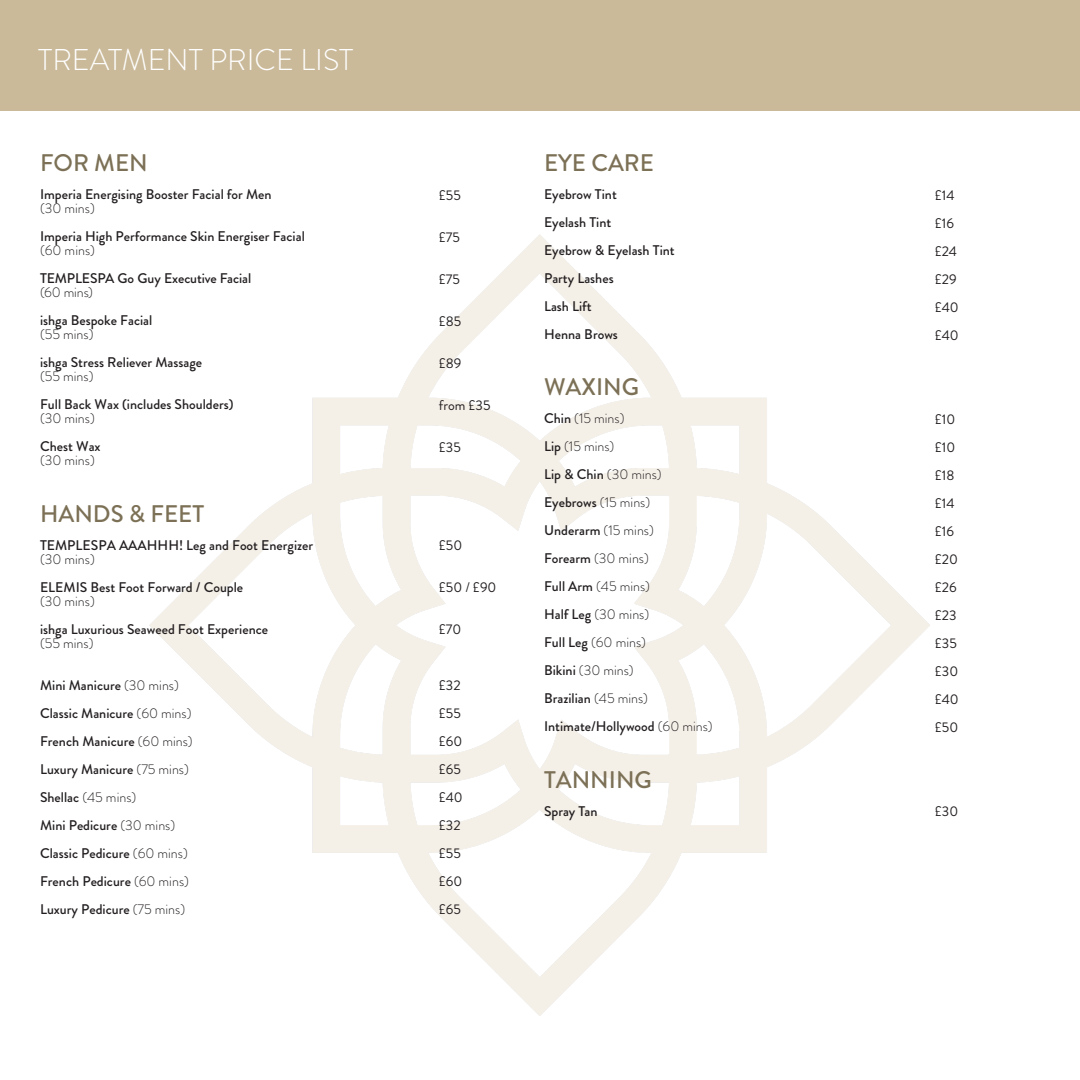
<style>
.page{position:relative;width:1080px;height:1080px;background:#fff}
.page>*{position:absolute;margin:0;border:0;box-sizing:border-box;transform-origin:0 0}
.t1{font:300 30px "Brandon Grotesque";color:#fff}
.t2{font:500 24px "Brandon Grotesque";color:#7c7156}
.t3{font:500 14px/14px "Brandon Grotesque";color:#231f20}
.t4{font:300 14px "Brandon Grotesque";color:#231f20}
.t5{font:14px "Brandon Grotesque";color:#231f20}
.s1{font-weight:300}
.s2{font-weight:500}
</style>
<div class="page">
<img style="left:149px;top:234px;width:781px;height:782px">
<div style="left:0;top:0;width:1080px;height:111px;background:#caba9a"></div>
<p class="t1" style="left:38px;top:39px;width:317px">TREATMENT PRICE LIST</p>
<p class="t2" style="left:40px;top:146px;width:109px">FOR MEN</p>
<p class="t3" style="left:40px;top:187px;width:233px">Imperia Energising Booster Facial for Men</p>
<p class="t4" style="left:40px;top:199px;width:56px">(30 mins)</p>
<p class="t3" style="left:40px;top:229px;width:266px">Imperia High Performance Skin Energiser Facial</p>
<p class="t4" style="left:40px;top:241px;width:56px">(60 mins)</p>
<p class="t3" style="left:40px;top:271px;width:213px">TEMPLESPA Go Guy Executive Facial</p>
<p class="t4" style="left:40px;top:283px;width:54px">(60 mins)</p>
<p class="t3" style="left:40px;top:313px;width:114px">ishga Bespoke Facial <span class="s1">(55 mins)</span></p>
<p class="t3" style="left:40px;top:355px;width:164px">ishga Stress Reliever Massage <span class="s1">(55 mins)</span></p>
<p class="t3" style="left:40px;top:397px;width:195px">Full Back Wax (includes Shoulders) <span class="s1">(30 mins)</span></p>
<p class="t3" style="left:40px;top:439px;width:62px">Chest Wax <span class="s1">(30 mins)</span></p>
<p class="t2" style="left:40px;top:497px;width:166px">HANDS &amp; FEET</p>
<p class="t3" style="left:40px;top:538px;width:275px">TEMPLESPA AAAHHH! Leg and Foot Energizer</p>
<p class="t4" style="left:40px;top:549px;width:56px">(30 mins)</p>
<p class="t3" style="left:40px;top:580px;width:205px">ELEMIS Best Foot Forward / Couple</p>
<p class="t4" style="left:40px;top:591px;width:56px">(30 mins)</p>
<p class="t3" style="left:40px;top:622px;width:230px">ishga Luxurious Seaweed Foot Experience</p>
<p class="t4" style="left:40px;top:633px;width:55px">(55 mins)</p>
<p class="t3" style="left:40px;top:678px;width:140px">Mini Manicure <span class="s1">(30 mins)</span></p>
<p class="t3" style="left:40px;top:706px;width:153px">Classic Manicure <span class="s1">(60 mins)</span></p>
<p class="t3" style="left:40px;top:734px;width:154px">French Manicure <span class="s1">(60 mins)</span></p>
<p class="t3" style="left:40px;top:762px;width:150px">Luxury Manicure <span class="s1">(75 mins)</span></p>
<p class="t4" style="left:40px;top:787px;width:98px"><span class="s2">Shellac</span> (45 mins)</p>
<p class="t3" style="left:40px;top:818px;width:137px">Mini Pedicure <span class="s1">(30 mins)</span></p>
<p class="t3" style="left:40px;top:846px;width:149px">Classic Pedicure <span class="s1">(60 mins)</span></p>
<p class="t3" style="left:40px;top:874px;width:150px">French Pedicure <span class="s1">(60 mins)</span></p>
<p class="t3" style="left:40px;top:902px;width:147px">Luxury Pedicure <span class="s1">(75 mins)</span></p>
<p class="t5" style="left:439px;top:185px;width:23px">£55</p>
<p class="t5" style="left:439px;top:227px;width:23px">£75</p>
<p class="t5" style="left:439px;top:269px;width:23px">£75</p>
<p class="t5" style="left:439px;top:311px;width:24px">£85</p>
<p class="t5" style="left:439px;top:353px;width:24px">£89</p>
<p class="t5" style="left:439px;top:395px;width:53px">from £35</p>
<p class="t5" style="left:439px;top:437px;width:23px">£35</p>
<p class="t5" style="left:439px;top:535px;width:25px">£50</p>
<p class="t5" style="left:439px;top:577px;width:59px">£50 / £90</p>
<p class="t5" style="left:439px;top:619px;width:24px">£70</p>
<p class="t5" style="left:439px;top:675px;width:23px">£32</p>
<p class="t5" style="left:439px;top:703px;width:23px">£55</p>
<p class="t5" style="left:439px;top:731px;width:25px">£60</p>
<p class="t5" style="left:439px;top:759px;width:24px">£65</p>
<p class="t5" style="left:439px;top:787px;width:25px">£40</p>
<p class="t5" style="left:439px;top:815px;width:23px">£32</p>
<p class="t5" style="left:439px;top:843px;width:23px">£55</p>
<p class="t5" style="left:439px;top:871px;width:25px">£60</p>
<p class="t5" style="left:439px;top:899px;width:24px">£65</p>
<p class="t2" style="left:544px;top:146px;width:112px">EYE CARE</p>
<p class="t3" style="left:544px;top:187px;width:74px">Eyebrow Tint</p>
<p class="t3" style="left:544px;top:215px;width:69px">Eyelash Tint</p>
<p class="t3" style="left:544px;top:243px;width:132px">Eyebrow &amp; Eyelash Tint</p>
<p class="t3" style="left:544px;top:271px;width:71px">Party Lashes</p>
<p class="t3" style="left:544px;top:299px;width:49px">Lash Lift</p>
<p class="t3" style="left:544px;top:327px;width:75px">Henna Brows</p>
<p class="t2" style="left:544px;top:370px;width:97px">WAXING</p>
<p class="t4" style="left:544px;top:409px;width:82px"><span class="s2">Chin</span> (15 mins)</p>
<p class="t4" style="left:544px;top:437px;width:72px"><span class="s2">Lip</span> (15 mins)</p>
<p class="t3" style="left:544px;top:468px;width:119px">Lip &amp; Chin <span class="s1">(30 mins)</span></p>
<p class="t3" style="left:544px;top:496px;width:108px">Eyebrows <span class="s1">(15 mins)</span></p>
<p class="t3" style="left:544px;top:524px;width:111px">Underarm <span class="s1">(15 mins)</span></p>
<p class="t4" style="left:544px;top:549px;width:106px"><span class="s2">Forearm</span> (30 mins)</p>
<p class="t4" style="left:544px;top:577px;width:108px"><span class="s2">Full Arm</span> (45 mins)</p>
<p class="t4" style="left:544px;top:605px;width:107px"><span class="s2">Half Leg</span> (30 mins)</p>
<p class="t4" style="left:544px;top:633px;width:104px"><span class="s2">Full Leg</span> (60 mins)</p>
<p class="t4" style="left:544px;top:661px;width:91px"><span class="s2">Bikini</span> (30 mins)</p>
<p class="t3" style="left:544px;top:692px;width:105px">Brazilian <span class="s1">(45 mins)</span></p>
<p class="t3" style="left:544px;top:720px;width:170px">Intimate/Hollywood <span class="s1">(60 mins)</span></p>
<p class="t2" style="left:544px;top:763px;width:109px">TANNING</p>
<p class="t3" style="left:544px;top:804px;width:55px">Spray Tan</p>
<p class="t5" style="left:935px;top:185px;width:21px">£14</p>
<p class="t5" style="left:935px;top:213px;width:21px">£16</p>
<p class="t5" style="left:935px;top:241px;width:24px">£24</p>
<p class="t5" style="left:935px;top:269px;width:23px">£29</p>
<p class="t5" style="left:935px;top:297px;width:25px">£40</p>
<p class="t5" style="left:935px;top:325px;width:25px">£40</p>
<p class="t5" style="left:935px;top:409px;width:22px">£10</p>
<p class="t5" style="left:935px;top:437px;width:22px">£10</p>
<p class="t5" style="left:935px;top:465px;width:21px">£18</p>
<p class="t5" style="left:935px;top:493px;width:21px">£14</p>
<p class="t5" style="left:935px;top:521px;width:21px">£16</p>
<p class="t5" style="left:935px;top:549px;width:25px">£20</p>
<p class="t5" style="left:935px;top:577px;width:23px">£26</p>
<p class="t5" style="left:935px;top:605px;width:23px">£23</p>
<p class="t5" style="left:935px;top:633px;width:23px">£35</p>
<p class="t5" style="left:935px;top:661px;width:25px">£30</p>
<p class="t5" style="left:935px;top:689px;width:25px">£40</p>
<p class="t5" style="left:935px;top:717px;width:25px">£50</p>
<p class="t5" style="left:935px;top:801px;width:25px">£30</p>
</div>
